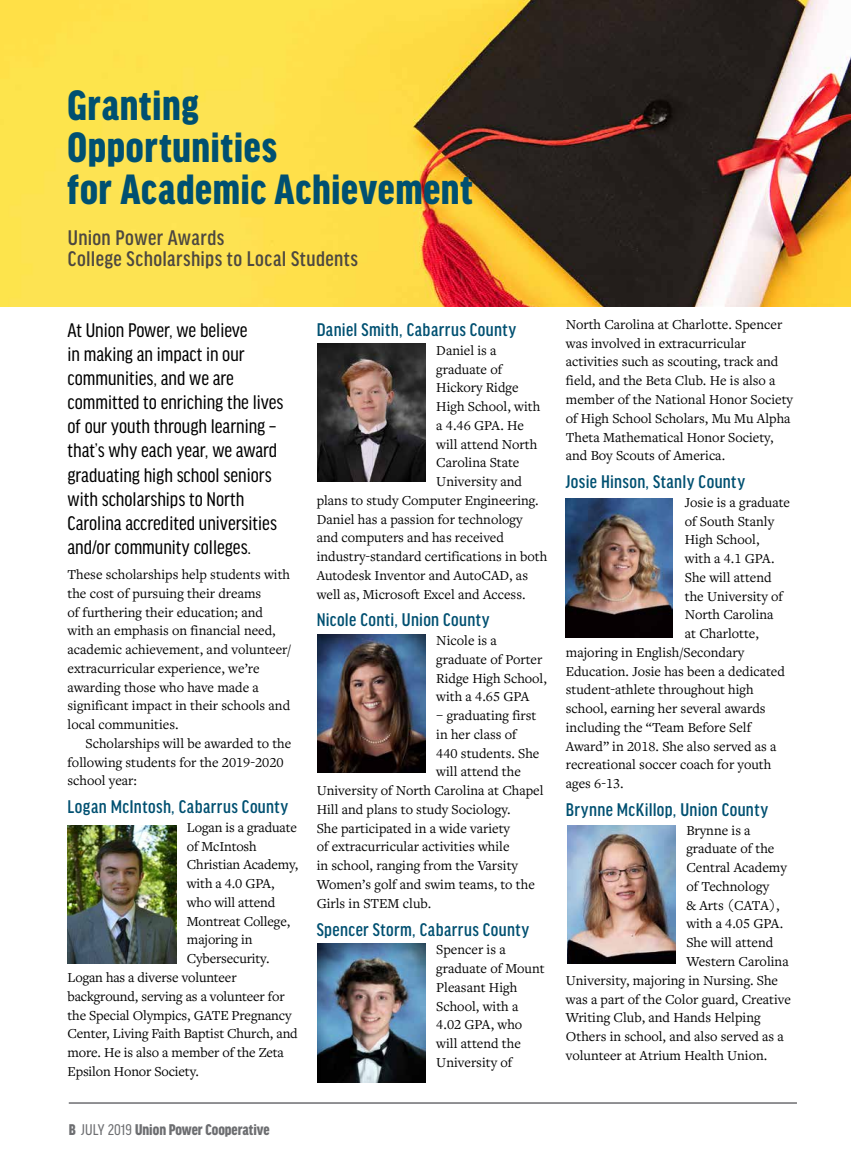
<style>
.page{position:relative;width:851px;height:1175px;background:#fff}
.page>*{position:absolute;margin:0;border:0;box-sizing:border-box;transform-origin:0 0}
.t1{font:900 condensed 45px/42px "Good Headline Pro";letter-spacing:.015em;color:#005071}
.t2{font:500 condensed 22.5px/21px "Good Headline Pro";letter-spacing:.02em;color:#4d4840}
.t3{font:condensed 21px/24px "Good Headline Pro";color:#000}
.t4{font:500 condensed 19.5px "Good Headline Pro";letter-spacing:.02em;color:#005071}
.t5{font:900 condensed 16.5px "Good Headline Pro";color:#6d6e71}
.t6{font:14.25px/18.8px "Freight Text Pro";color:#000}
.s1{font-weight:400}
</style>
<div class="page">
<hr style="left:69px;top:1102px;width:727px;height:1px;background:#6d6e71">
<img style="left:0;top:0;width:850px;height:306px">
<img style="left:68px;top:825px;width:108px;height:138px">
<img style="left:317px;top:343px;width:108px;height:138px">
<img style="left:317px;top:634px;width:108px;height:138px">
<img style="left:317px;top:944px;width:108px;height:138px">
<img style="left:566px;top:499px;width:106px;height:138px">
<img style="left:567px;top:825px;width:108px;height:138px">
<h1 class="t1" style="left:68px;top:85px;width:406px">Granting<br>Opportunities<br>for Academic Achievement</h1>
<h2 class="t2" style="left:68px;top:227px;width:291px">Union Power Awards<br>College Scholarships to Local Students</h2>
<p class="t3" style="left:68px;top:319px;width:217px">At Union Power, we believe<br>in making an impact in our communities, and we are committed to enriching the lives of our youth through learning – that’s why each year, we award graduating high school seniors with scholarships to North<br>Carolina accredited universities and/or community colleges.</p>
<p class="t6" style="left:68px;top:564px;width:225px">These scholarships help students with the cost of pursuing their dreams<br>of furthering their education; and with an emphasis on financial need, academic achievement, and volunteer/ extracurricular experience, we’re awarding those who have made a significant impact in their schools and local communities.</p>
<p class="t6" style="left:68px;top:733px;width:225px;text-indent:18px">Scholarships will be awarded to the following students for the 2019-2020 school year:</p>
<h3 class="t4" style="left:68px;top:797px;width:222px">Logan McIntosh, Cabarrus County</h3>
<p class="t6" style="left:187px;top:817px;width:111px">Logan is a graduate</p>
<p class="t6" style="left:187px;top:836px;width:71px">of McIntosh</p>
<p class="t6" style="left:187px;top:855px;width:113px">Christian Academy,</p>
<p class="t6" style="left:187px;top:873px;width:89px">with a 4.0 GPA,</p>
<p class="t6" style="left:187px;top:892px;width:90px">who will attend</p>
<p class="t6" style="left:187px;top:911px;width:105px">Montreat College,</p>
<p class="t6" style="left:187px;top:930px;width:67px">majoring in</p>
<p class="t6" style="left:187px;top:948px;width:84px">Cybersecurity.</p>
<p class="t6" style="left:68px;top:967px;width:170px">Logan has a diverse volunteer</p>
<p class="t6" style="left:68px;top:986px;width:219px">background, serving as a volunteer for</p>
<p class="t6" style="left:68px;top:1005px;width:225px">the Special Olympics, GATE Pregnancy</p>
<p class="t6" style="left:68px;top:1023px;width:232px">Center, Living Faith Baptist Church, and</p>
<p class="t6" style="left:68px;top:1042px;width:218px">more. He is also a member of the Zeta</p>
<p class="t6" style="left:68px;top:1061px;width:133px">Epsilon Honor Society.</p>
<p class="t5" style="left:69px;top:1121px;width:202px">B <span class="s1">JULY 2019</span> Union Power Cooperative</p>
<h3 class="t4" style="left:316px;top:320px;width:201px">Daniel Smith, Cabarrus County</h3>
<p class="t6" style="left:436px;top:340px;width:62px">Daniel is a</p>
<p class="t6" style="left:436px;top:359px;width:67px">graduate of</p>
<p class="t6" style="left:436px;top:378px;width:84px">Hickory Ridge</p>
<p class="t6" style="left:436px;top:396px;width:105px">High School, with</p>
<p class="t6" style="left:436px;top:415px;width:89px">a 4.46 GPA. He</p>
<p class="t6" style="left:436px;top:434px;width:102px">will attend North</p>
<p class="t6" style="left:436px;top:453px;width:85px">Carolina State</p>
<p class="t6" style="left:436px;top:471px;width:87px">University and</p>
<p class="t6" style="left:317px;top:490px;width:224px">plans to study Computer Engineering.</p>
<p class="t6" style="left:317px;top:509px;width:207px">Daniel has a passion for technology</p>
<p class="t6" style="left:317px;top:528px;width:189px">and computers and has received</p>
<p class="t6" style="left:317px;top:546px;width:232px">industry-standard certifications in both</p>
<p class="t6" style="left:317px;top:565px;width:213px">Autodesk Inventor and AutoCAD, as</p>
<p class="t6" style="left:317px;top:584px;width:210px">well as, Microsoft Excel and Access.</p>
<h3 class="t4" style="left:316px;top:611px;width:174px">Nicole Conti, Union County</h3>
<p class="t6" style="left:436px;top:630px;width:112px">Nicole is a graduate of Porter<br>Ridge High School, with a 4.65 GPA</p>
<p class="t6" style="left:436px;top:705px;width:102px">– graduating first</p>
<p class="t6" style="left:436px;top:724px;width:82px">in her class of</p>
<p class="t6" style="left:436px;top:743px;width:105px">440 students. She</p>
<p class="t6" style="left:436px;top:762px;width:86px">will attend the</p>
<p class="t6" style="left:317px;top:780px;width:228px">University of North Carolina at Chapel</p>
<p class="t6" style="left:317px;top:799px;width:196px">Hill and plans to study Sociology.</p>
<p class="t6" style="left:317px;top:818px;width:195px">She participated in a wide variety</p>
<p class="t6" style="left:317px;top:837px;width:194px">of extracurricular activities while</p>
<p class="t6" style="left:317px;top:855px;width:203px">in school, ranging from the Varsity</p>
<p class="t6" style="left:317px;top:874px;width:220px">Women’s golf and swim teams, to the</p>
<p class="t6" style="left:317px;top:893px;width:116px">Girls in STEM club.</p>
<h3 class="t4" style="left:316px;top:920px;width:214px">Spencer Storm, Cabarrus County</h3>
<p class="t6" style="left:436px;top:939px;width:110px">Spencer is a graduate of Mount<br>Pleasant High<br>School, with a<br>4.02 GPA, who will attend the<br>University of</p>
<p class="t6" style="left:565px;top:314px;width:229px">North Carolina at Charlotte. Spencer was involved in extracurricular activities such as scouting, track and field, and the Beta Club. He is also a member of the National Honor Society of High School Scholars, Mu Mu Alpha Theta Mathematical Honor Society, and Boy Scouts of America.</p>
<h3 class="t4" style="left:566px;top:472px;width:181px">Josie Hinson, Stanly County</h3>
<p class="t6" style="left:684px;top:492px;width:107px">Josie is a graduate</p>
<p class="t6" style="left:684px;top:511px;width:91px">of South Stanly</p>
<p class="t6" style="left:684px;top:530px;width:76px">High School,</p>
<p class="t6" style="left:684px;top:548px;width:91px">with a 4.1 GPA.</p>
<p class="t6" style="left:684px;top:567px;width:88px">She will attend</p>
<p class="t6" style="left:684px;top:586px;width:100px">the University of</p>
<p class="t6" style="left:684px;top:605px;width:90px">North Carolina</p>
<p class="t6" style="left:684px;top:623px;width:76px">at Charlotte,</p>
<p class="t6" style="left:566px;top:642px;width:180px">majoring in English/Secondary</p>
<p class="t6" style="left:566px;top:661px;width:220px">Education. Josie has been a dedicated</p>
<p class="t6" style="left:566px;top:680px;width:189px">student-athlete throughout high</p>
<p class="t6" style="left:566px;top:698px;width:201px">school, earning her several awards</p>
<p class="t6" style="left:566px;top:717px;width:187px">including the “Team Before Self</p>
<p class="t6" style="left:566px;top:736px;width:212px">Award” in 2018. She also served as a</p>
<p class="t6" style="left:566px;top:755px;width:207px">recreational soccer coach for youth</p>
<p class="t6" style="left:566px;top:773px;width:59px">ages 6-13.</p>
<h3 class="t4" style="left:566px;top:800px;width:204px">Brynne McKillop, Union County</h3>
<p class="t6" style="left:686px;top:820px;width:66px">Brynne is a</p>
<p class="t6" style="left:686px;top:839px;width:90px">graduate of the</p>
<p class="t6" style="left:686px;top:857px;width:102px">Central Academy</p>
<p class="t6" style="left:686px;top:876px;width:84px">of Technology</p>
<p class="t6" style="left:686px;top:895px;width:95px">&amp; Arts (CATA),</p>
<p class="t6" style="left:686px;top:914px;width:98px">with a 4.05 GPA.</p>
<p class="t6" style="left:686px;top:932px;width:88px">She will attend</p>
<p class="t6" style="left:686px;top:951px;width:104px">Western Carolina</p>
<p class="t6" style="left:565px;top:970px;width:214px">University, majoring in Nursing. She</p>
<p class="t6" style="left:565px;top:989px;width:227px">was a part of the Color guard, Creative</p>
<p class="t6" style="left:565px;top:1007px;width:196px">Writing Club, and Hands Helping</p>
<p class="t6" style="left:565px;top:1026px;width:219px">Others in school, and also served as a</p>
<p class="t6" style="left:565px;top:1045px;width:203px">volunteer at Atrium Health Union.</p>
</div>
